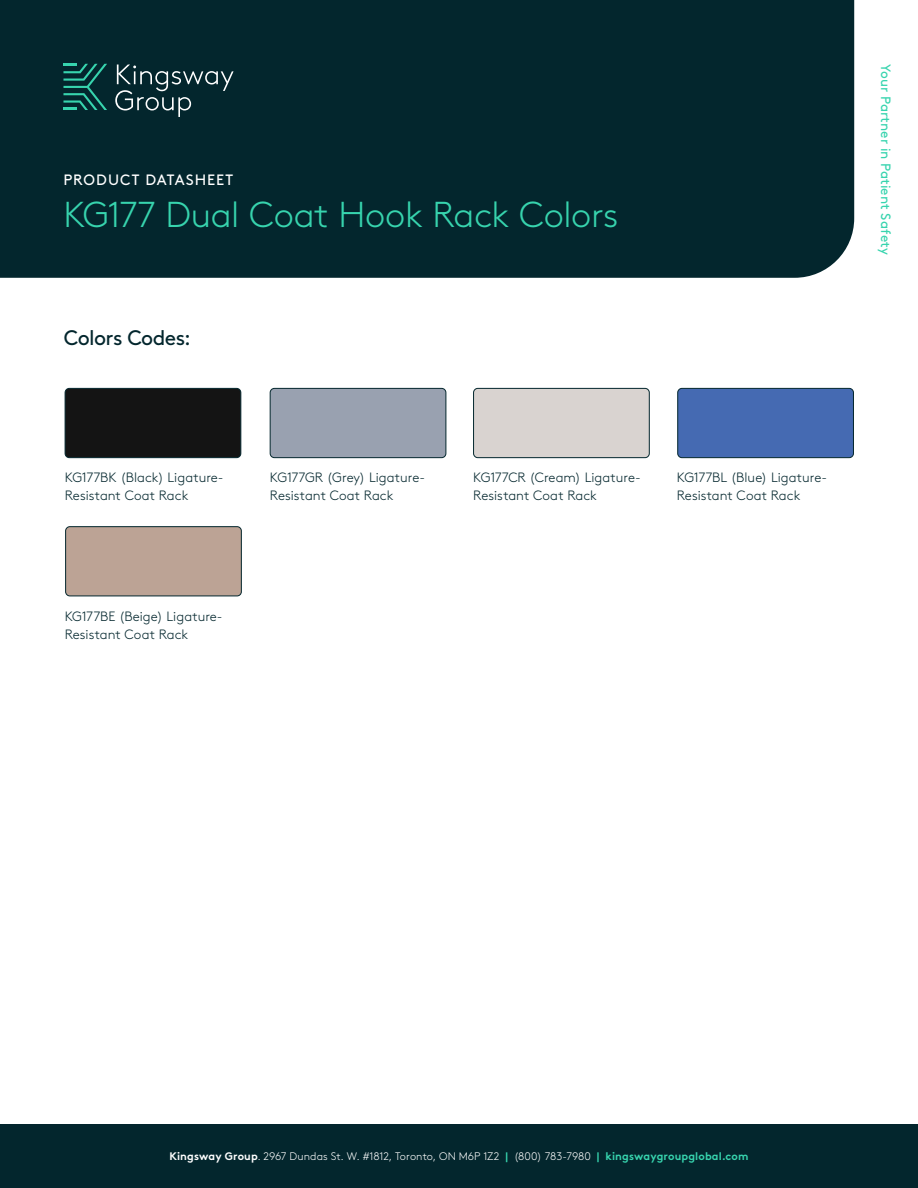
<style>
.page{position:relative;width:918px;height:1188px;background:#fff}
.page>*{position:absolute;margin:0;border:0;box-sizing:border-box;transform-origin:0 0}
.t1{font:300 36px "Brown Pro";letter-spacing:-.01em;color:#37d4ae}
.t2{font:21px "Brown Pro";letter-spacing:-.03em;color:#03262d}
.t3{font:15px "Brown Pro";letter-spacing:.065em;color:#fff}
.t4{font:300 13.5px/18px "Brown Pro";color:#03262d}
.t5{font:13.5px "Brown Pro";letter-spacing:.005em;color:#37d4ae}
.t6{font:300 10.95px "Brown Pro";letter-spacing:-.005em;color:#fff}
.s1{font-weight:700}
.s2{font-weight:700;color:#37d4ae}
</style>
<div class="page">
<div style="left:0;top:0;width:854px;height:278px;background:#03262d"></div>
<svg style="left:115px;top:65px;width:119px;height:52px;background:#234147"></svg>
<svg style="left:63px;top:64px;width:44px;height:46px;background:#10534e"></svg>
<div style="left:678px;top:388px;width:175px;height:70px;background:#456ab2;border-radius:4px"></div>
<div style="left:677px;top:388px;width:177px;height:70px;border:1px solid #03262d;border-radius:4px"></div>
<div style="left:66px;top:527px;width:175px;height:69px;background:#bca395;border-radius:4px"></div>
<div style="left:65px;top:526px;width:177px;height:70px;border:1px solid #03262d;border-radius:4px"></div>
<div style="left:65px;top:388px;width:176px;height:70px;background:#141414;border-radius:4px"></div>
<div style="left:65px;top:388px;width:176px;height:70px;border:1px solid #03262d;border-radius:4px"></div>
<div style="left:474px;top:388px;width:175px;height:70px;background:#d9d3d0;border-radius:4px"></div>
<div style="left:473px;top:388px;width:177px;height:70px;border:1px solid #03262d;border-radius:4px"></div>
<div style="left:270px;top:388px;width:176px;height:70px;background:#99a1b0;border-radius:4px"></div>
<div style="left:270px;top:388px;width:176px;height:70px;border:1px solid #03262d;border-radius:4px"></div>
<div style="left:0;top:1124px;width:918px;height:64px;background:#03262d"></div>
<p class="t3" style="left:63px;top:169px;width:171px">PRODUCT DATASHEET</p>
<h1 class="t1" style="left:63px;top:188px;width:556px">KG177 Dual Coat Hook Rack Colors</h1>
<h2 class="t2" style="left:64px;top:321px;width:129px">Colors Codes:</h2>
<p class="t4" style="left:65px;top:468px;width:160px">KG177BK (Black) Ligature-<br>Resistant Coat Rack</p>
<p class="t4" style="left:473px;top:468px;width:169px">KG177CR (Cream) Ligature-<br>Resistant Coat Rack</p>
<p class="t4" style="left:270px;top:468px;width:157px">KG177GR (Grey) Ligature-<br>Resistant Coat Rack</p>
<p class="t4" style="left:677px;top:468px;width:152px">KG177BL (Blue) Ligature-<br>Resistant Coat Rack</p>
<p class="t4" style="left:65px;top:606px;width:159px">KG177BE (Beige) Ligature-<br>Resistant Coat Rack</p>
<p class="t5" style="left:896px;top:64px;width:193px;rotate:90deg">Your Partner in Patient Safety</p>
<p class="t6" style="left:169px;top:1148px;width:581px"><span class="s1">Kingsway Group</span>. 2967 Dundas St. W. #1812, Toronto, ON M6P 1Z2 <span class="s2">|</span> (800) 783-7980 <span class="s2">| kingswaygroupglobal.com</span></p>
</div>
